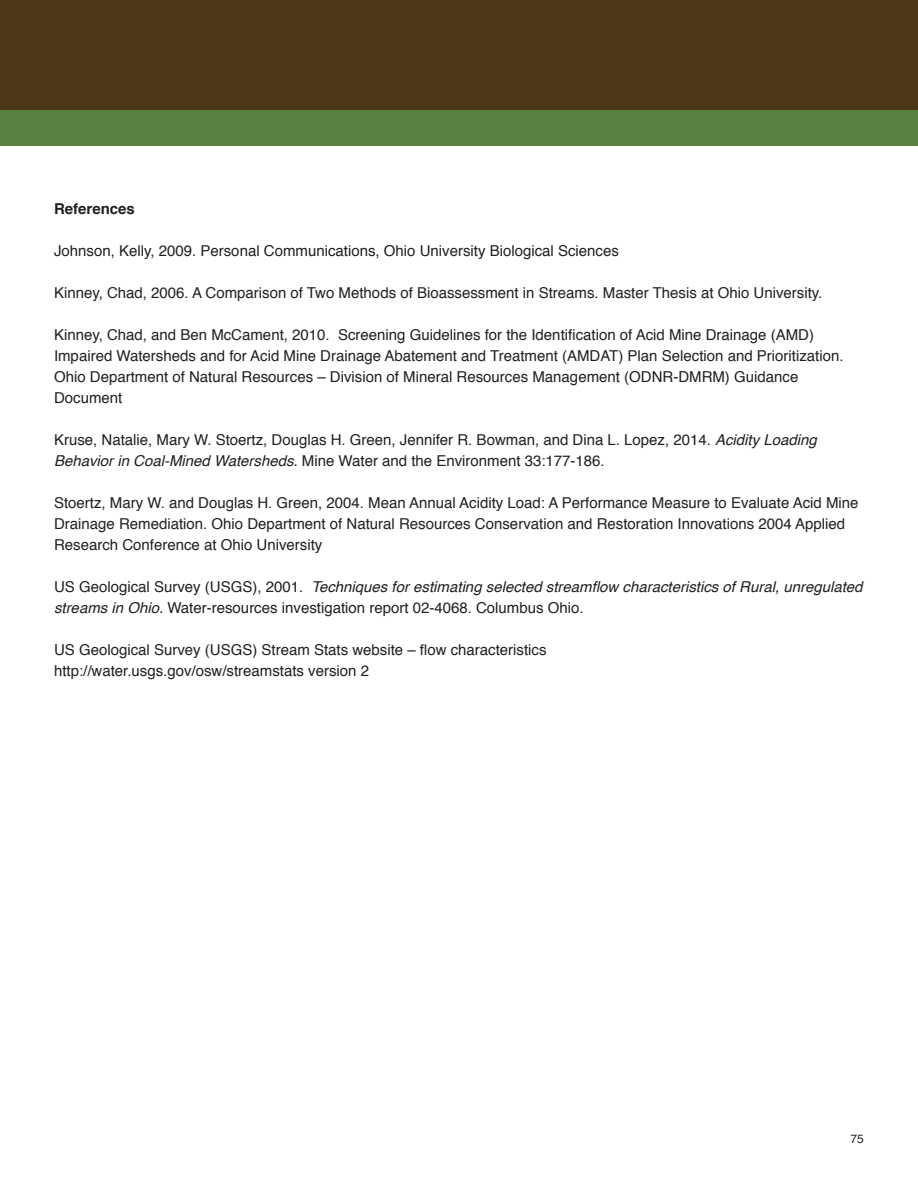
<style>
.page{position:relative;width:918px;height:1188px;background:#fff}
.page>*{position:absolute;margin:0;border:0;box-sizing:border-box;transform-origin:0 0}
.t1{font:15px/21px "Helvetica";color:#231f20}
.t2{font:italic 15px/21px "Helvetica";color:#231f20}
.t3{font:700 15px "Helvetica";color:#231f20}
.t4{font:12px "Helvetica";color:#231f20}
.s1{font-style:italic}
.s2{font-style:normal}
</style>
<div class="page">
<div style="left:0;top:110px;width:918px;height:35px;background:#5b8141"></div>
<div style="left:0;top:0;width:918px;height:110px;background:#4d3719"></div>
<p class="t3" style="left:54px;top:197px;width:82px">References</p>
<p class="t1" style="left:54px;top:241px;width:566px">Johnson, Kelly, 2009. Personal Communications, Ohio University Biological Sciences</p>
<p class="t1" style="left:54px;top:283px;width:770px">Kinney, Chad, 2006. A Comparison of Two Methods of Bioassessment in Streams. Master Thesis at Ohio University.</p>
<p class="t1" style="left:54px;top:325px;width:791px">Kinney, Chad, and Ben McCament, 2010. Screening Guidelines for the Identification of Acid Mine Drainage (AMD)<br>Impaired Watersheds and for Acid Mine Drainage Abatement and Treatment (AMDAT) Plan Selection and Prioritization.<br>Ohio Department of Natural Resources – Division of Mineral Resources Management (ODNR-DMRM) Guidance Document</p>
<p class="t1" style="left:54px;top:430px;width:764px">Kruse, Natalie, Mary W. Stoertz, Douglas H. Green, Jennifer R. Bowman, and Dina L. Lopez, 2014. <span class="s1">Acidity Loading<br>Behavior in Coal-Mined Watersheds.</span> Mine Water and the Environment 33:177-186.</p>
<p class="t1" style="left:54px;top:493px;width:806px">Stoertz, Mary W. and Douglas H. Green, 2004. Mean Annual Acidity Load: A Performance Measure to Evaluate Acid Mine<br>Drainage Remediation. Ohio Department of Natural Resources Conservation and Restoration Innovations 2004 Applied<br>Research Conference at Ohio University</p>
<p class="t2" style="left:54px;top:577px;width:810px"><span class="s2">US Geological Survey (USGS), 2001.</span> Techniques for estimating selected streamflow characteristics of Rural, unregulated streams in Ohio. <span class="s2">Water-resources investigation report 02-4068. Columbus Ohio.</span></p>
<p class="t1" style="left:54px;top:640px;width:494px">US Geological Survey (USGS) Stream Stats website – flow characteristics</p>
<p class="t1" style="left:54px;top:661px;width:317px">http://water.usgs.gov/osw/streamstats version 2</p>
<p class="t4" style="left:850px;top:1130px;width:15px">75</p>
</div>
